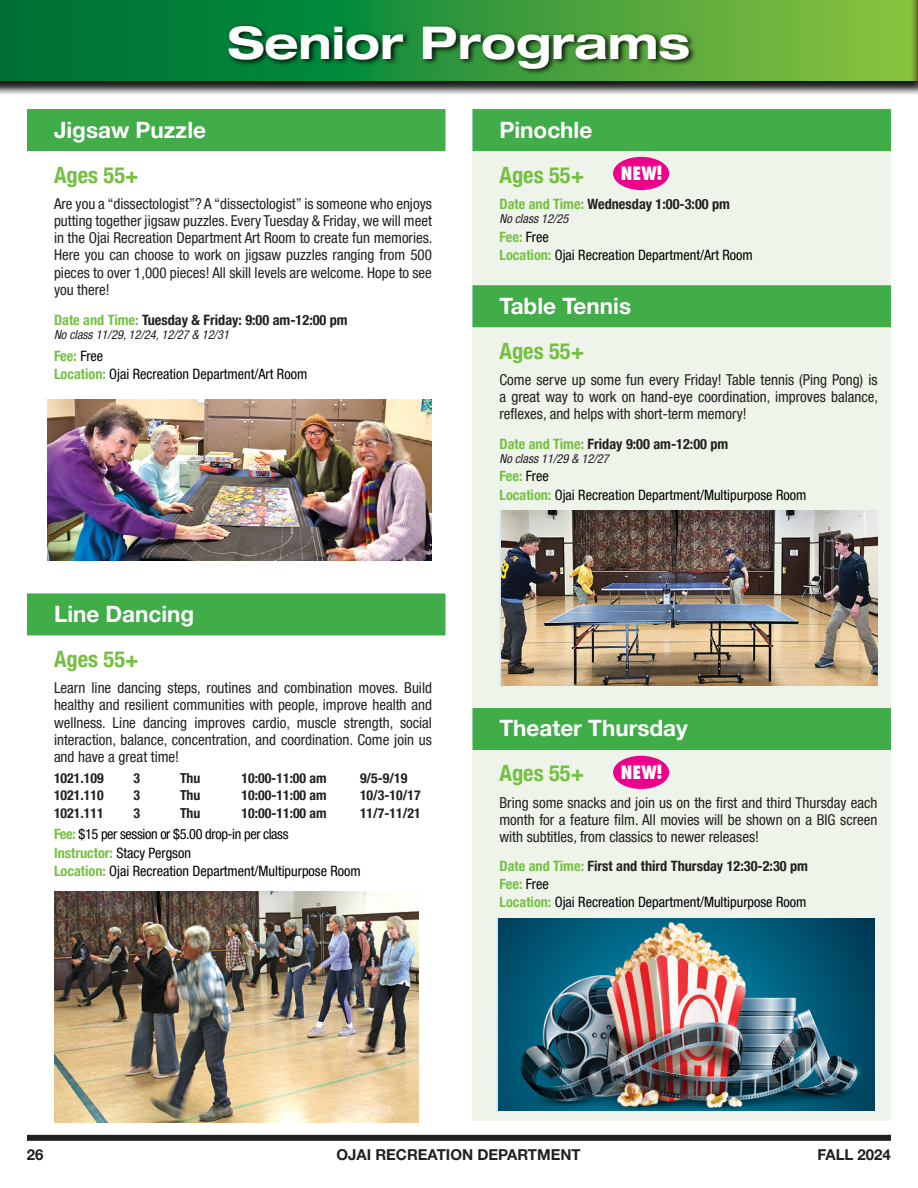
<style>
.page{position:relative;width:918px;height:1188px;background:#fff}
.page>*{position:absolute;margin:0;border:0;box-sizing:border-box;transform-origin:0 0}
.t1{font:700 expanded 45px "Helvetica Neue LT Pro";color:#fff}
.t2{font:700 22.5px "Helvetica Neue LT Pro";color:#fff}
.t3{font:700 condensed 22.5px "Helvetica Neue LT Pro";color:#75c044}
.t4{font:800 condensed 18px "Futura LT Pro";color:#fff}
.t5{font:condensed 15px/17.2px "Helvetica Neue LT Pro";color:#221f20;text-align:justify}
.t6{font:700 15px "Helvetica Neue LT Pro";color:#221f20}
.t7{font:condensed 14.25px/18.1px "Helvetica Neue LT Pro";color:#000}
.t8{font:700 condensed 14.25px "Helvetica Neue LT Pro";color:#221f20}
.t9{font:700 condensed 13.8px "Helvetica Neue LT Pro";color:#221f20}
.t10{font:italic condensed 12.45px "Helvetica Neue LT Pro";color:#221f20}
.s1{color:#75c044}
.s2{font-weight:700;color:#75c044}
.s3{font-weight:700;color:#221f20}
</style>
<div class="page">
<div style="left:0;top:0;width:918px;height:96px;background:#000;opacity:.73"></div>
<svg style="left:0;top:0;width:909px;height:81px;background:#35963a"></svg>
<div style="left:472px;top:108px;width:419px;height:1012px;background:#eef4e9"></div>
<div style="left:27px;top:1135px;width:864px;height:6px;background:#221f20"></div>
<div style="left:227px;top:23px;width:469px;height:52px;background:#000;opacity:.85"></div>
<div style="left:909px;top:0;width:9px;height:96px;background:#000;opacity:.72"></div>
<hr style="left:917px;top:0;width:1px;height:81px;background:#ec008c">
<div style="left:27px;top:109px;width:419px;height:42px;background:#41ad49"></div>
<div style="left:27px;top:593px;width:419px;height:42px;background:#41ad49"></div>
<div style="left:472px;top:109px;width:419px;height:42px;background:#41ad49"></div>
<div style="left:472px;top:285px;width:419px;height:42px;background:#41ad49"></div>
<div style="left:472px;top:708px;width:419px;height:42px;background:#41ad49"></div>
<div style="left:613px;top:157px;width:56px;height:33px;background:#ec008c;border-radius:50%"></div>
<div style="left:613px;top:756px;width:56px;height:33px;background:#ec008c;border-radius:50%"></div>
<img style="left:501px;top:510px;width:377px;height:176px">
<img style="left:54px;top:891px;width:364px;height:231px">
<img style="left:47px;top:399px;width:385px;height:162px">
<img style="left:498px;top:918px;width:376px;height:193px">
<h1 class="t1" style="left:228px;top:13px;width:464px">Senior Programs</h1>
<h1 class="t1" style="left:239px;top:13px;width:442px">Youth Programs</h1>
<h2 class="t2" style="left:54px;top:116px;width:154px">Jigsaw Puzzle</h2>
<h2 class="t3" style="left:54px;top:161px;width:86px">Ages 55+</h2>
<p class="t5" style="left:54px;top:195px;width:380px">Are you a “dissectologist”? A “dissectologist” is someone who enjoys putting together jigsaw puzzles. Every Tuesday &amp; Friday, we will meet in the Ojai Recreation Department Art Room to create fun memories.<br>Here you can choose to work on jigsaw puzzles ranging from 500 pieces to over 1,000 pieces! All skill levels are welcome. Hope to see you there!</p>
<p class="t8" style="left:54px;top:311px;width:295px"><span class="s1">Date and Time:</span> Tuesday &amp; Friday: 9:00 am-12:00 pm</p>
<p class="t10" style="left:54px;top:327px;width:177px">No class 11/29, 12/24, 12/27 &amp; 12/31</p>
<p class="t7" style="left:54px;top:347px;width:255px"><span class="s2">Fee:</span> Free<br><span class="s2">Location:</span> Ojai Recreation Department/Art Room</p>
<h2 class="t2" style="left:54px;top:600px;width:142px">Line Dancing</h2>
<h2 class="t3" style="left:54px;top:645px;width:86px">Ages 55+</h2>
<p class="t5" style="left:54px;top:679px;width:380px">Learn line dancing steps, routines and combination moves. Build healthy and resilient communities with people, improve health and wellness. Line dancing improves cardio, muscle strength, social interaction, balance, concentration, and coordination. Come join us and have a great time!</p>
<p class="t9" style="left:54px;top:770px;width:51px">1021.109</p>
<p class="t9" style="left:134px;top:770px;width:8px">3</p>
<p class="t9" style="left:180px;top:770px;width:22px">Thu</p>
<p class="t9" style="left:242px;top:770px;width:87px">10:00-11:00 am</p>
<p class="t9" style="left:360px;top:770px;width:49px">9/5-9/19</p>
<p class="t9" style="left:54px;top:787px;width:51px">1021.110</p>
<p class="t9" style="left:134px;top:787px;width:8px">3</p>
<p class="t9" style="left:180px;top:787px;width:22px">Thu</p>
<p class="t9" style="left:242px;top:787px;width:87px">10:00-11:00 am</p>
<p class="t9" style="left:360px;top:787px;width:62px">10/3-10/17</p>
<p class="t9" style="left:54px;top:805px;width:51px">1021.111</p>
<p class="t9" style="left:134px;top:805px;width:8px">3</p>
<p class="t9" style="left:180px;top:805px;width:22px">Thu</p>
<p class="t9" style="left:242px;top:805px;width:87px">10:00-11:00 am</p>
<p class="t9" style="left:360px;top:805px;width:62px">11/7-11/21</p>
<p class="t7" style="left:54px;top:825px;width:308px"><span class="s2">Fee:</span> $15 per session or $5.00 drop-in per class<br><span class="s2">Instructor:</span> Stacy Pergson<br><span class="s2">Location:</span> Ojai Recreation Department/Multipurpose Room</p>
<h2 class="t2" style="left:500px;top:116px;width:94px">Pinochle</h2>
<h2 class="t3" style="left:500px;top:161px;width:86px">Ages 55+</h2>
<p class="t4" style="left:621px;top:162px;width:43px">NEW!</p>
<p class="t8" style="left:500px;top:196px;width:232px"><span class="s1">Date and Time:</span> Wednesday 1:00-3:00 pm</p>
<p class="t10" style="left:500px;top:212px;width:71px">No class 12/25</p>
<p class="t7" style="left:500px;top:227px;width:255px"><span class="s2">Fee:</span> Free<br><span class="s2">Location:</span> Ojai Recreation Department/Art Room</p>
<h2 class="t2" style="left:500px;top:292px;width:133px">Table Tennis</h2>
<h2 class="t3" style="left:500px;top:337px;width:86px">Ages 55+</h2>
<p class="t5" style="left:500px;top:371px;width:380px">Come serve up some fun every Friday! Table tennis (Ping Pong) is a great way to work on hand-eye coordination, improves balance, reflexes, and helps with short-term memory!</p>
<p class="t8" style="left:500px;top:435px;width:230px"><span class="s1">Date and Time:</span> Friday 9:00 am-12:00 pm</p>
<p class="t10" style="left:500px;top:452px;width:111px">No class 11/29 &amp; 12/27</p>
<p class="t7" style="left:500px;top:467px;width:308px"><span class="s2">Fee:</span> Free<br><span class="s2">Location:</span> Ojai Recreation Department/Multipurpose Room</p>
<h2 class="t2" style="left:500px;top:715px;width:190px">Theater Thursday</h2>
<h2 class="t3" style="left:500px;top:760px;width:86px">Ages 55+</h2>
<p class="t4" style="left:621px;top:761px;width:43px">NEW!</p>
<p class="t5" style="left:500px;top:794px;width:380px">Bring some snacks and join us on the first and third Thursday each month for a feature film. All movies will be shown on a BIG screen with subtitles, from classics to newer releases!</p>
<p class="t7" style="left:500px;top:857px;width:310px"><span class="s2">Date and Time:</span> <span class="s3">First and third Thursday 12:30-2:30 pm<br></span><span class="s2">Fee:</span> Free<br><span class="s2">Location:</span> Ojai Recreation Department/Multipurpose Room</p>
<p class="t6" style="left:27px;top:1146px;width:18px">26</p>
<p class="t6" style="left:337px;top:1146px;width:246px">OJAI RECREATION DEPARTMENT</p>
<p class="t6" style="left:817px;top:1146px;width:75px">FALL 2024</p>
</div>
